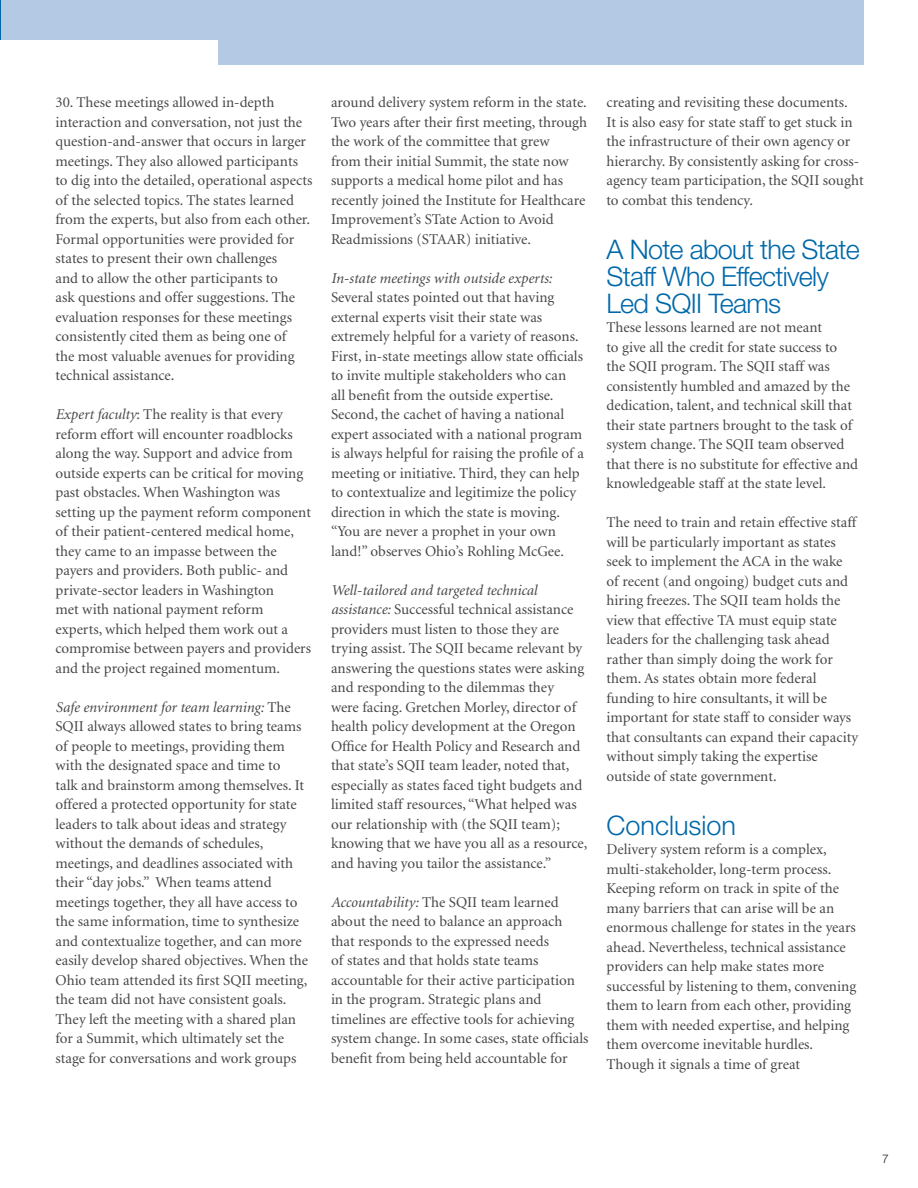
<style>
.page{position:relative;width:918px;height:1188px;background:#fff}
.page>*{position:absolute;margin:0;border:0;box-sizing:border-box;transform-origin:0 0}
.Main_sub{font:300 27px/27px "Helvetica Neue LT Std";letter-spacing:-.025em;color:#0068a9}
.Main_sub-2{font:300 27px "Helvetica Neue LT Std";color:#0068a9}
.body{font:15px/19.5px "Minion";color:#454647}
.t1{font:300 12px "Helvetica Neue LT Std";color:#231f20}
.s1{font-style:italic}
</style>
<div class="page">
<div style="left:1px;top:0;width:859px;height:40px;background:#b4c9e3"></div>
<hr style="left:0;top:0;width:1px;height:40px;background:#0068a9">
<div style="left:218px;top:0;width:646px;height:64px;background:#b4c9e3"></div>
<p class="body" style="left:56px;top:93px;width:259px">30. These meetings allowed in-depth interaction and conversation, not just the question-and-answer that occurs in larger meetings. They also allowed participants to dig into the detailed, operational aspects of the selected topics. The states learned from the experts, but also from each other.<br>Formal opportunities were provided for states to present their own challenges<br>and to allow the other participants to<br>ask questions and offer suggestions. The evaluation responses for these meetings consistently cited them as being one of<br>the most valuable avenues for providing technical assistance.</p>
<p class="body" style="left:56px;top:405px;width:257px"><span class="s1">Expert faculty</span>: The reality is that every reform effort will encounter roadblocks along the way. Support and advice from outside experts can be critical for moving past obstacles. When Washington was setting up the payment reform component of their patient-centered medical home, they came to an impasse between the payers and providers. Both public- and private-sector leaders in Washington<br>met with national payment reform experts, which helped them work out a compromise between payers and providers and the project regained momentum.</p>
<p class="body" style="left:56px;top:698px;width:254px"><span class="s1">Safe environment for team learning:</span> The SQII always allowed states to bring teams of people to meetings, providing them with the designated space and time to<br>talk and brainstorm among themselves. It offered a protected opportunity for state leaders to talk about ideas and strategy without the demands of schedules, meetings, and deadlines associated with their “day jobs.” When teams attend meetings together, they all have access to the same information, time to synthesize and contextualize together, and can more easily develop shared objectives. When the Ohio team attended its first SQII meeting, the team did not have consistent goals.<br>They left the meeting with a shared plan for a Summit, which ultimately set the stage for conversations and work groups</p>
<p class="body" style="left:331px;top:93px;width:258px">around delivery system reform in the state.<br>Two years after their first meeting, through the work of the committee that grew<br>from their initial Summit, the state now supports a medical home pilot and has recently joined the Institute for Healthcare Improvement’s STate Action to Avoid Readmissions (STAAR) initiative.</p>
<p class="body" style="left:331px;top:269px;width:255px"><span class="s1">In-state meetings with outside experts:<br></span>Several states pointed out that having external experts visit their state was extremely helpful for a variety of reasons.<br>First, in-state meetings allow state officials to invite multiple stakeholders who can all benefit from the outside expertise.<br>Second, the cachet of having a national expert associated with a national program is always helpful for raising the profile of a meeting or initiative. Third, they can help to contextualize and legitimize the policy direction in which the state is moving. “You are never a prophet in your own land!” observes Ohio’s Rohling McGee.</p>
<p class="body" style="left:331px;top:581px;width:258px"><span class="s1">Well-tailored and targeted technical assistance:</span> Successful technical assistance providers must listen to those they are trying assist. The SQII became relevant by answering the questions states were asking and responding to the dilemmas they<br>were facing. Gretchen Morley, director of health policy development at the Oregon Office for Health Policy and Research and that state’s SQII team leader, noted that, especially as states faced tight budgets and limited staff resources, “What helped was our relationship with (the SQII team); knowing that we have you all as a resource, and having you tailor the assistance.”</p>
<p class="body" style="left:331px;top:893px;width:259px"><span class="s1">Accountability:</span> The SQII team learned about the need to balance an approach that responds to the expressed needs<br>of states and that holds state teams accountable for their active participation in the program. Strategic plans and timelines are effective tools for achieving system change. In some cases, state officials benefit from being held accountable for</p>
<p class="body" style="left:607px;top:93px;width:259px">creating and revisiting these documents.<br>It is also easy for state staff to get stuck in the infrastructure of their own agency or hierarchy. By consistently asking for cross&shy;agency team participation, the SQII sought to combat this tendency.</p>
<p class="Main_sub" style="left:607px;top:235px;width:255px">A Note about the State<br>Staff Who Effectively<br>Led SQII Teams</p>
<p class="body" style="left:607px;top:318px;width:253px">These lessons learned are not meant<br>to give all the credit for state success to the SQII program. The SQII staff was consistently humbled and amazed by the dedication, talent, and technical skill that their state partners brought to the task of system change. The SQII team observed that there is no substitute for effective and knowledgeable staff at the state level.</p>
<p class="body" style="left:607px;top:513px;width:253px">The need to train and retain effective staff will be particularly important as states seek to implement the ACA in the wake of recent (and ongoing) budget cuts and hiring freezes. The SQII team holds the view that effective TA must equip state leaders for the challenging task ahead rather than simply doing the work for them. As states obtain more federal funding to hire consultants, it will be important for state staff to consider ways that consultants can expand their capacity without simply taking the expertise outside of state government.</p>
<p class="Main_sub-2" style="left:607px;top:809px;width:131px">Conclusion</p>
<p class="body" style="left:607px;top:840px;width:251px">Delivery system reform is a complex, multi-stakeholder, long-term process.<br>Keeping reform on track in spite of the many barriers that can arise will be an enormous challenge for states in the years ahead. Nevertheless, technical assistance providers can help make states more successful by listening to them, convening them to learn from each other, providing them with needed expertise, and helping them overcome inevitable hurdles.</p>
<p class="body" style="left:607px;top:1055px;width:195px">Though it signals a time of great</p>
<p class="t1" style="left:882px;top:1152px;width:8px">7</p>
</div>
